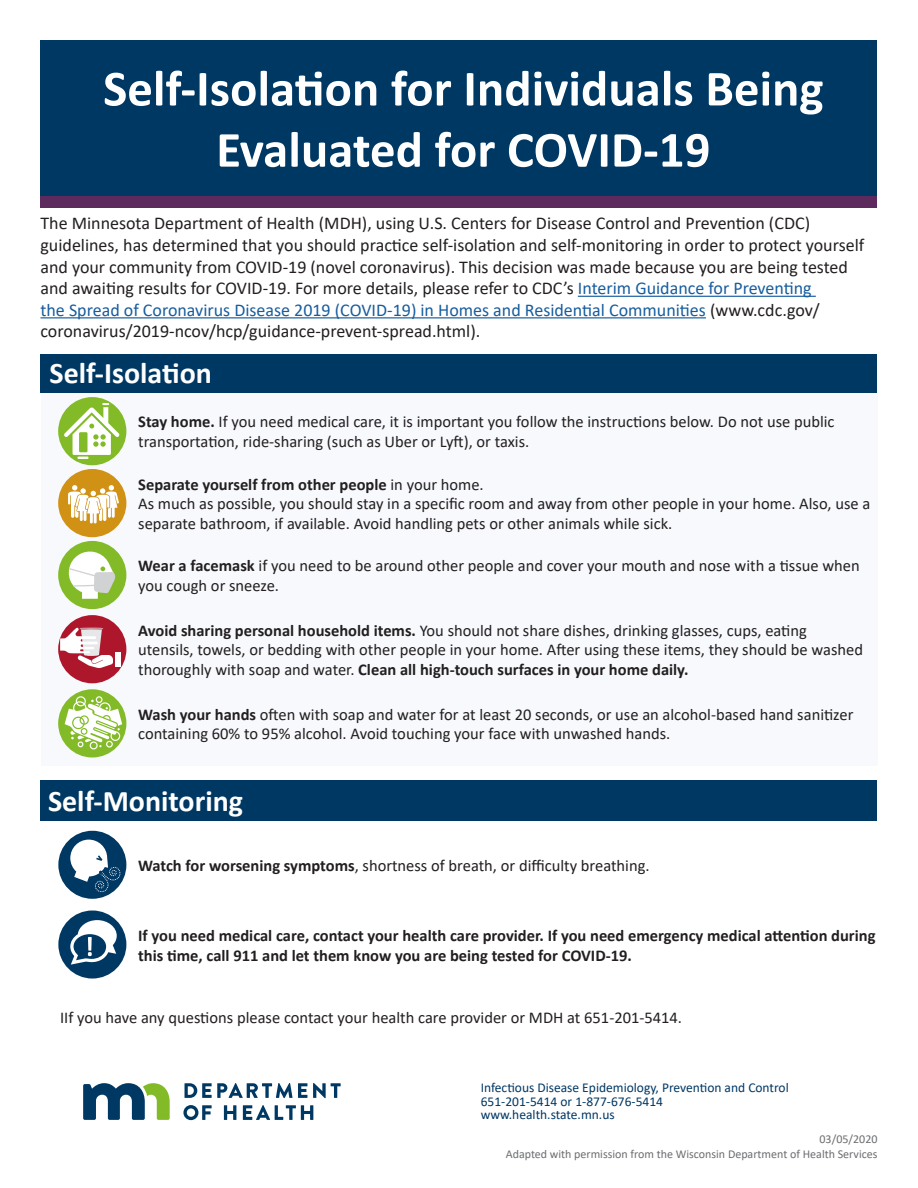
<style>
.page{position:relative;width:918px;height:1188px;background:#fff}
.page>*{position:absolute;margin:0;border:0;box-sizing:border-box;transform-origin:0 0}
.Title__H1{font:700 51px/61.2px "Calibri";color:#fff;text-align:center}
.Subhead__H2{font:700 30px "Calibri";color:#fff}
.t1{font:18px/21.6px "Calibri";color:#231f20}
.t2{font:16.5px/19.8px "Calibri";color:#231f20}
.t3{font:700 16.5px/19.8px "Calibri";color:#231f20}
.Address_block{font:13.5px "Calibri";color:#003864}
.t4{font:12px "Calibri";color:#6c6d70}
.s1{color:#175d9e}
.s2{font-weight:700}
</style>
<div class="page">
<div style="left:41px;top:380px;width:837px;height:386px;background:#f7f9fd"></div>
<div style="left:40px;top:40px;width:838px;height:158px;background:#003864"></div>
<div style="left:40px;top:354px;width:838px;height:38px;background:#003864"></div>
<div style="left:40px;top:780px;width:838px;height:41px;background:#003864"></div>
<div style="left:40px;top:196px;width:838px;height:12px;background:#5d2a5e"></div>
<hr style="left:578px;top:296px;width:238px;height:1px;background:#175d9e">
<hr style="left:40px;top:317px;width:666px;height:1px;background:#175d9e">
<div style="left:58px;top:397px;width:68px;height:68px;background:#82bb27;border-radius:50%"></div>
<svg style="left:64px;top:403px;width:55px;height:56px"></svg>
<div style="left:58px;top:469px;width:68px;height:68px;background:#d09114;border-radius:50%"></div>
<svg style="left:68px;top:485px;width:51px;height:38px"></svg>
<div style="left:58px;top:541px;width:68px;height:68px;background:#82bb27;border-radius:50%"></div>
<svg style="left:66px;top:549px;width:49px;height:50px"></svg>
<div style="left:58px;top:615px;width:68px;height:68px;background:#ae172b;border-radius:50%"></div>
<svg style="left:60px;top:628px;width:53px;height:40px"></svg>
<div style="left:115px;top:652px;width:6px;height:15px;background:#fff"></div>
<div style="left:58px;top:689px;width:68px;height:68px;background:#82bb27;border-radius:50%"></div>
<svg style="left:65px;top:696px;width:57px;height:53px"></svg>
<div style="left:58px;top:831px;width:68px;height:68px;background:#003864;border-radius:50%"></div>
<svg style="left:70px;top:839px;width:50px;height:53px"></svg>
<div style="left:58px;top:910px;width:68px;height:69px;background:#003864;border-radius:50%"></div>
<svg style="left:70px;top:920px;width:47px;height:45px"></svg>
<svg style="left:83px;top:1083px;width:87px;height:37px"></svg>
<svg style="left:185px;top:1083px;width:122px;height:15px"></svg>
<svg style="left:313px;top:1083px;width:28px;height:15px"></svg>
<svg style="left:183px;top:1105px;width:29px;height:15px"></svg>
<svg style="left:224px;top:1105px;width:12px;height:15px"></svg>
<svg style="left:243px;top:1105px;width:70px;height:15px"></svg>
<h1 class="Title__H1" style="left:103px;top:57px;width:722px">Self-Isolation for Individuals Being<br>Evaluated for COVID-19</h1>
<p class="t1" style="left:40px;top:212px;width:825px">The Minnesota Department of Health (MDH), using U.S. Centers for Disease Control and Prevention (CDC) guidelines, has determined that you should practice self-isolation and self-monitoring in order to protect yourself and your community from COVID-19 (novel coronavirus). This decision was made because you are being tested and awaiting results for COVID-19. For more details, please refer to CDC’s <span class="s1">Interim Guidance for Preventing<br>the Spread of Coronavirus Disease 2019 (COVID-19) in Homes and Residential Communities</span> (www.cdc.gov/ coronavirus/2019-ncov/hcp/guidance-prevent-spread.html).</p>
<h2 class="Subhead__H2" style="left:50px;top:352px;width:164px">Self-Isolation</h2>
<p class="t2" style="left:138px;top:412px;width:698px"><span class="s2">Stay home.</span> If you need medical care, it is important you follow the instructions below. Do not use public transportation, ride-sharing (such as Uber or Lyft), or taxis.</p>
<p class="t2" style="left:138px;top:474px;width:734px"><span class="s2">Separate yourself from other people</span> in your home.<br>As much as possible, you should stay in a specific room and away from other people in your home. Also, use a separate bathroom, if available. Avoid handling pets or other animals while sick.</p>
<p class="t2" style="left:138px;top:556px;width:723px"><span class="s2">Wear a facemask</span> if you need to be around other people and cover your mouth and nose with a tissue when you cough or sneeze.</p>
<p class="t2" style="left:138px;top:620px;width:726px"><span class="s2">Avoid sharing personal household items.</span> You should not share dishes, drinking glasses, cups, eating utensils, towels, or bedding with other people in your home. After using these items, they should be washed thoroughly with soap and water. <span class="s2">Clean all high-touch surfaces in your home daily.</span></p>
<p class="t2" style="left:138px;top:704px;width:717px"><span class="s2">Wash your hands</span> often with soap and water for at least 20 seconds, or use an alcohol-based hand sanitizer containing 60% to 95% alcohol. Avoid touching your face with unwashed hands.</p>
<h2 class="Subhead__H2" style="left:48px;top:779px;width:197px">Self-Monitoring</h2>
<p class="t2" style="left:138px;top:855px;width:513px"><span class="s2">Watch for worsening symptoms</span>, shortness of breath, or difficulty breathing.</p>
<p class="t3" style="left:138px;top:925px;width:739px">If you need medical care, contact your health care provider. If you need emergency medical attention during this time, call 911 and let them know you are being tested for COVID-19.</p>
<p class="t2" style="left:60px;top:1008px;width:624px">IIf you have any questions please contact your health care provider or MDH at 651-201-5414.</p>
<p class="Address_block" style="left:481px;top:1079px;width:310px">Infectious Disease Epidemiology, Prevention and Control</p>
<p class="Address_block" style="left:481px;top:1092px;width:184px">651-201-5414 or 1-877-676-5414</p>
<p class="Address_block" style="left:481px;top:1106px;width:135px">www.health.state.mn.us</p>
<p class="t4" style="left:820px;top:1131px;width:59px">03/05/2020</p>
<p class="t4" style="left:506px;top:1146px;width:373px">Adapted with permission from the Wisconsin Department of Health Services</p>
</div>
